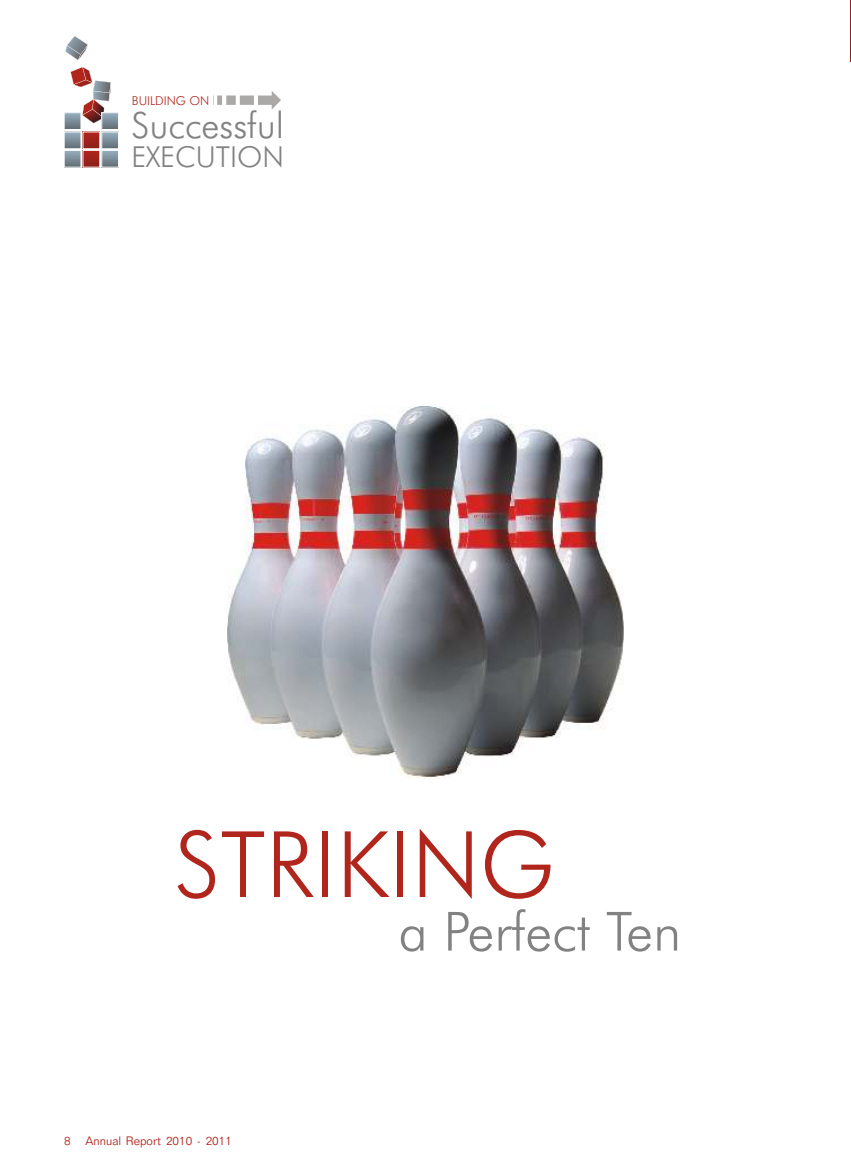
<style>
.page{position:relative;width:851px;height:1166px;background:#fff}
.page>*{position:absolute;margin:0;border:0;box-sizing:border-box;transform-origin:0 0}
.t1{font:300 91.8px "Futura BT";color:#b0261c}
.t2{font:300 54px "Futura BT";color:#828282}
.t3{font:300 36.15px "Futura BT";color:#828282}
.t4{font:300 28.95px "Futura BT";color:#828282}
.t5{font:300 12.3px "Futura BT";color:#b0261c}
.t6{font:300 12px "Folio BT";color:#b0261c}
</style>
<div class="page">
<hr style="left:850px;top:0;width:1px;height:62px;background:#90221b">
<svg style="left:65px;top:36px;width:23px;height:24px"></svg>
<svg style="left:70px;top:67px;width:41px;height:56px"></svg>
<svg style="left:66px;top:115px;width:13px;height:13px"></svg>
<div style="left:64px;top:113px;width:17px;height:17px;border:1px solid #fff"></div>
<svg style="left:66px;top:134px;width:13px;height:13px"></svg>
<div style="left:64px;top:132px;width:17px;height:17px;border:1px solid #fff"></div>
<svg style="left:66px;top:152px;width:13px;height:13px"></svg>
<div style="left:64px;top:150px;width:17px;height:17px;border:1px solid #fff"></div>
<svg style="left:85px;top:134px;width:13px;height:13px"></svg>
<div style="left:83px;top:132px;width:17px;height:17px;border:1px solid #fff"></div>
<svg style="left:85px;top:152px;width:13px;height:13px"></svg>
<div style="left:83px;top:150px;width:17px;height:17px;border:1px solid #fff"></div>
<svg style="left:104px;top:115px;width:13px;height:13px"></svg>
<div style="left:102px;top:113px;width:17px;height:17px;border:1px solid #fff"></div>
<svg style="left:104px;top:134px;width:13px;height:13px"></svg>
<div style="left:102px;top:132px;width:17px;height:17px;border:1px solid #fff"></div>
<svg style="left:104px;top:152px;width:13px;height:13px"></svg>
<div style="left:102px;top:150px;width:17px;height:17px;border:1px solid #fff"></div>
<svg style="left:213px;top:91px;width:68px;height:19px"></svg>
<img style="left:227px;top:406px;width:397px;height:373px">
<p class="t5" style="left:132px;top:95px;width:79px">BUILDING ON</p>
<p class="t3" style="left:131px;top:110px;width:154px">Successful</p>
<p class="t4" style="left:131px;top:145px;width:154px">EXECUTION</p>
<p class="t1" style="left:174px;top:827px;width:382px">STRIKING</p>
<p class="t2" style="left:398px;top:909px;width:284px">a Perfect Ten</p>
<p class="t6" style="left:64px;top:1135px;width:169px">8 Annual Report 2010 - 2011</p>
</div>
